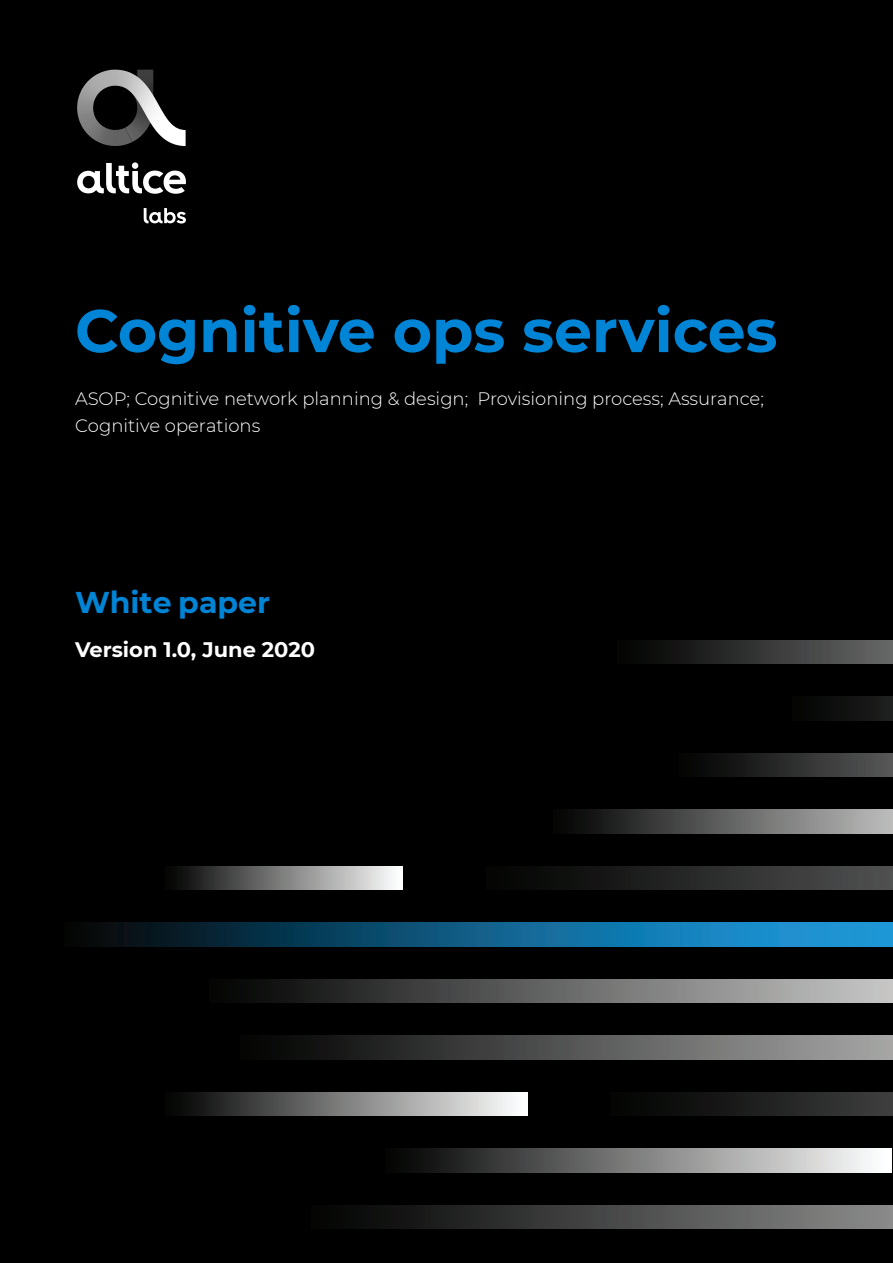
<style>
.page{position:relative;width:893px;height:1263px;background:#000}
.page>*{position:absolute;margin:0;border:0;box-sizing:border-box;transform-origin:0 0}
.Version{font:700 60px "Montserrat";color:#0084d6}
.Version-2{font:700 30px "Montserrat";color:#0084d6}
.Version-3{font:700 21px "Montserrat";color:#fff}
.Version-4{font:300 18px/27px "Montserrat";color:#fff}
</style>
<div class="page">
<div style="left:618px;top:640px;width:275px;height:24px;background:linear-gradient(to right,#000100,#666767)"></div>
<div style="left:792px;top:697px;width:101px;height:23px;background:linear-gradient(to right,#020301,#1f1f1f)"></div>
<div style="left:680px;top:753px;width:213px;height:24px;background:linear-gradient(to right,#000100,#575858)"></div>
<div style="left:553px;top:810px;width:340px;height:23px;background:linear-gradient(to right,#000100,#bdbdbd)"></div>
<div style="left:166px;top:866px;width:236px;height:24px;background:linear-gradient(to right,#000100,#fefefe)"></div>
<div style="left:487px;top:866px;width:406px;height:24px;background:linear-gradient(to right,#000100,#505050)"></div>
<div style="left:210px;top:979px;width:683px;height:24px;background:linear-gradient(to right,#000101,#c8c8c8)"></div>
<div style="left:241px;top:1036px;width:652px;height:23px;background:linear-gradient(to right,#000100,#a7a7a7)"></div>
<div style="left:166px;top:1092px;width:361px;height:24px;background:linear-gradient(to right,#000100,#fff)"></div>
<div style="left:611px;top:1092px;width:282px;height:24px;background:linear-gradient(to right,#000100,#3c3d3d)"></div>
<div style="left:386px;top:1149px;width:505px;height:23px;background:linear-gradient(to right,#000100,#fff)"></div>
<div style="left:311px;top:1205px;width:582px;height:24px;background:linear-gradient(to right,#000,#8b8b8b)"></div>
<svg style="left:91px;top:923px;width:802px;height:23px;background:#105b84"></svg>
<svg style="left:144px;top:208px;width:42px;height:15px"></svg>
<svg style="left:77px;top:163px;width:109px;height:31px"></svg>
<svg style="left:77px;top:70px;width:76px;height:76px"></svg>
<p class="Version" style="left:75px;top:288px;width:704px">Cognitive ops services</p>
<p class="Version-4" style="left:75px;top:385px;width:690px">ASOP; Cognitive network planning &amp; design; Provisioning process; Assurance;<br>Cognitive operations</p>
<p class="Version-2" style="left:75px;top:581px;width:197px">White paper</p>
<p class="Version-3" style="left:75px;top:634px;width:242px">Version 1.0, June 2020</p>
</div>
